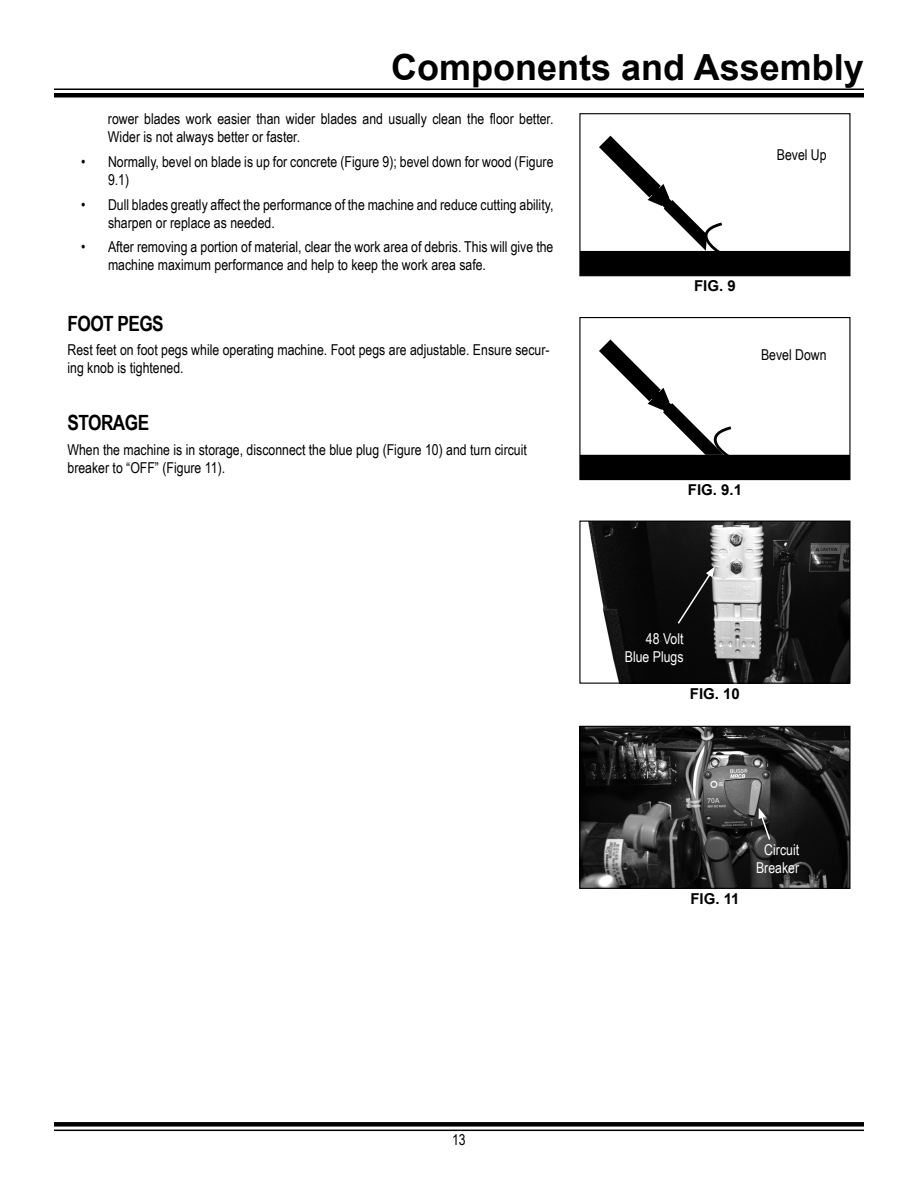
<style>
.page{position:relative;width:918px;height:1188px;background:#fff}
.page>*{position:absolute;margin:0;border:0;box-sizing:border-box;transform-origin:0 0}
.Header_-_Right{font:700 36px "Arial";color:#000}
.Large_Caps{font:700 21px "Arial Narrow";letter-spacing:-.025em;color:#000}
.t1{font:15px/18px "Arial Narrow";color:#000}
.t2{font:15px/18px "Arial Narrow";color:#fff;text-align:right}
.Figure_Label{font:700 15px "Arial";color:#000}
</style>
<div class="page">
<hr style="left:54px;top:88px;width:810px;height:2px;background:#000">
<div style="left:54px;top:93px;width:810px;height:5px;background:#000"></div>
<div style="left:54px;top:1122px;width:810px;height:5px;background:#000"></div>
<hr style="left:54px;top:1130px;width:810px;height:1px;background:#000">
<hr style="left:580px;top:251px;width:270px;height:3px;background:#000">
<svg style="left:599px;top:136px;width:125px;height:115px"></svg>
<div style="left:579px;top:113px;width:271px;height:163px;border:1px solid #000"></div>
<hr style="left:580px;top:455px;width:270px;height:3px;background:#000">
<svg style="left:599px;top:340px;width:134px;height:115px"></svg>
<div style="left:579px;top:317px;width:271px;height:163px;border:1px solid #000"></div>
<div style="left:580px;top:253px;width:269px;height:22px;background:#000"></div>
<div style="left:580px;top:253px;width:270px;height:23px;border:1px solid #000"></div>
<div style="left:580px;top:457px;width:269px;height:22px;background:#000"></div>
<div style="left:580px;top:457px;width:270px;height:23px;border:1px solid #000"></div>
<img style="left:588px;top:523px;width:260px;height:159px">
<div style="left:579px;top:521px;width:271px;height:163px;border:1px solid #000"></div>
<svg style="left:676px;top:566px;width:39px;height:59px;background:#202020"></svg>
<img style="left:581px;top:728px;width:267px;height:159px">
<div style="left:579px;top:726px;width:271px;height:163px;border:1px solid #000"></div>
<svg style="left:759px;top:808px;width:12px;height:33px"></svg>
<p class="Header_-_Right" style="left:391px;top:44px;width:474px">Components and Assembly</p>
<p class="t1" style="left:108px;top:109px;width:447px">rower blades work easier than wider blades and usually clean the floor better.<br>Wider is not always better or faster.</p>
<p class="t1" style="left:108px;top:152px;width:447px;text-indent:-27px">• Normally, bevel on blade is up for concrete (Figure 9); bevel down for wood (Figure<br>9.1)</p>
<p class="t1" style="left:108px;top:195px;width:447px;text-indent:-27px">• Dull blades greatly affect the performance of the machine and reduce cutting ability, sharpen or replace as needed.</p>
<p class="t1" style="left:108px;top:237px;width:447px;text-indent:-27px">• After removing a portion of material, clear the work area of debris. This will give the machine maximum performance and help to keep the work area safe.</p>
<p class="Large_Caps" style="left:68px;top:307px;width:98px">FOOT PEGS</p>
<p class="t1" style="left:68px;top:341px;width:484px">Rest feet on foot pegs while operating machine. Foot pegs are adjustable. Ensure secur&shy;ing knob is tightened.</p>
<p class="Large_Caps" style="left:68px;top:407px;width:83px">STORAGE</p>
<p class="t1" style="left:68px;top:440px;width:461px">When the machine is in storage, disconnect the blue plug (Figure 10) and turn circuit breaker to “OFF” (Figure 11).</p>
<p class="t1" style="left:777px;top:145px;width:51px">Bevel Up</p>
<p class="Figure_Label" style="left:694px;top:276px;width:43px">FIG. 9</p>
<p class="t1" style="left:761px;top:345px;width:67px">Bevel Down</p>
<p class="Figure_Label" style="left:688px;top:480px;width:56px">FIG. 9.1</p>
<p class="t2" style="left:625px;top:629px;width:60px">48 Volt<br>Blue Plugs</p>
<p class="Figure_Label" style="left:690px;top:683px;width:52px">FIG. 10</p>
<p class="Figure_Label" style="left:690px;top:888px;width:51px">FIG. 11</p>
<p class="t2" style="left:756px;top:840px;width:45px;text-align:center">Circuit<br>Breaker</p>
<p class="t1" style="left:452px;top:1130px;width:15px">13</p>
</div>
